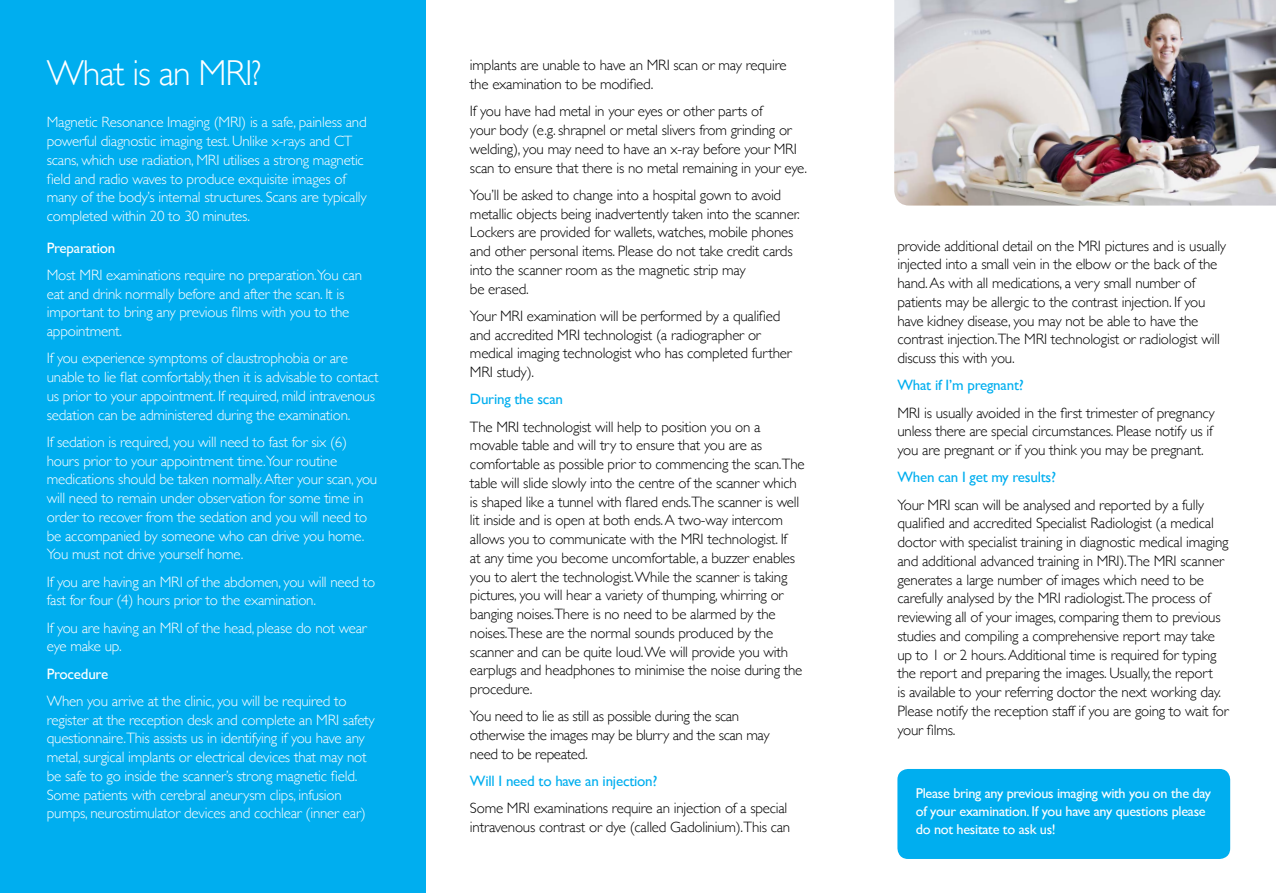
<style>
.page{position:relative;width:1276px;height:893px;background:#fff}
.page>*{position:absolute;margin:0;border:0;box-sizing:border-box;transform-origin:0 0}
.t1{font:300 36px "Gill Sans";letter-spacing:-.03em;color:#fff}
.t2{font:300 15px/18.8px "Gill Sans";letter-spacing:-.015em;color:#000}
.t3{font:300 15px/18.8px "Gill Sans";letter-spacing:-.015em;color:#fff}
.t4{font:300 15px/18.8px "Gill Sans Std";letter-spacing:-.015em;color:#fff}
.t5{font:15px "Gill Sans";letter-spacing:-.015em;color:#00aeef}
.t6{font:15px "Gill Sans";letter-spacing:-.015em;color:#fff}
.t7{font:14.25px/18px "Gill Sans";letter-spacing:-.02em;color:#fff}
</style>
<div class="page">
<div style="left:0;top:0;width:425px;height:893px;background:#00aeef"></div>
<div style="left:897px;top:769px;width:333px;height:90px;background:#00aeef;border-radius:11px"></div>
<img style="left:894px;top:0;width:382px;height:206px">
<h1 class="t1" style="left:47px;top:45px;width:216px">What is an MRI?</h1>
<p class="t2" style="left:470px;top:55px;width:318px">implants are unable to have an MRI scan or may require the examination to be modified.</p>
<p class="t2" style="left:470px;top:101px;width:339px">If you have had metal in your eyes or other parts of<br>your body (e.g. shrapnel or metal slivers from grinding or welding), you may need to have an x-ray before your MRI scan to ensure that there is no metal remaining in your eye.</p>
<p class="t2" style="left:470px;top:185px;width:331px">You’ll be asked to change into a hospital gown to avoid metallic objects being inadvertently taken into the scanner.<br>Lockers are provided for wallets, watches, mobile phones and other personal items. Please do not take credit cards into the scanner room as the magnetic strip may<br>be erased.</p>
<p class="t2" style="left:470px;top:306px;width:323px">Your MRI examination will be performed by a qualified and accredited MRI technologist (a radiographer or medical imaging technologist who has completed further MRI study).</p>
<p class="t5" style="left:470px;top:390px;width:94px">During the scan</p>
<p class="t2" style="left:470px;top:417px;width:336px">The MRI technologist will help to position you on a movable table and will try to ensure that you are as comfortable as possible prior to commencing the scan.The table will slide slowly into the centre of the scanner which is shaped like a tunnel with flared ends.The scanner is well lit inside and is open at both ends. A two-way intercom allows you to communicate with the MRI technologist. If<br>at any time you become uncomfortable, a buzzer enables you to alert the technologist. While the scanner is taking pictures, you will hear a variety of thumping, whirring or banging noises.There is no need to be alarmed by the noises.These are the normal sounds produced by the scanner and can be quite loud. We will provide you with earplugs and headphones to minimise the noise during the procedure.</p>
<p class="t2" style="left:470px;top:706px;width:301px">You need to lie as still as possible during the scan otherwise the images may be blurry and the scan may need to be repeated.</p>
<p class="t5" style="left:470px;top:772px;width:189px">Will I need to have an injection?</p>
<p class="t2" style="left:470px;top:798px;width:322px">Some MRI examinations require an injection of a special intravenous contrast or dye (called Gadolinium).This can</p>
<p class="t4" style="left:47px;top:113px;width:321px">Magnetic Resonance Imaging (MRI) is a safe, painless and powerful diagnostic imaging test. Unlike x-rays and CT scans, which use radiation, MRI utilises a strong magnetic field and radio waves to produce exquisite images of many of the body’s internal structures. Scans are typically completed within 20 to 30 minutes.</p>
<p class="t6" style="left:47px;top:239px;width:70px">Preparation</p>
<p class="t3" style="left:47px;top:265px;width:317px">Most MRI examinations require no preparation.You can eat and drink normally before and after the scan. It is important to bring any previous films with you to the appointment.</p>
<p class="t3" style="left:47px;top:348px;width:333px">If you experience symptoms of claustrophobia or are unable to lie flat comfortably, then it is advisable to contact us prior to your appointment. If required, mild intravenous sedation can be administered during the examination.</p>
<p class="t3" style="left:47px;top:432px;width:332px">If sedation is required, you will need to fast for six (6) hours prior to your appointment time.Your routine medications should be taken normally. After your scan, you will need to remain under observation for some time in order to recover from the sedation and you will need to be accompanied by someone who can drive you home.<br>You must not drive yourself home.</p>
<p class="t3" style="left:47px;top:572px;width:330px">If you are having an MRI of the abdomen, you will need to fast for four (4) hours prior to the examination.</p>
<p class="t3" style="left:47px;top:618px;width:322px">If you are having an MRI of the head, please do not wear eye make up.</p>
<p class="t6" style="left:47px;top:665px;width:63px">Procedure</p>
<p class="t3" style="left:47px;top:691px;width:329px">When you arrive at the clinic, you will be required to register at the reception desk and complete an MRI safety questionnaire.This assists us in identifying if you have any metal, surgical implants or electrical devices that may not be safe to go inside the scanner’s strong magnetic field.<br>Some patients with cerebral aneurysm clips, infusion pumps, neurostimulator devices and cochlear (inner ear)</p>
<p class="t2" style="left:897px;top:236px;width:330px">provide additional detail on the MRI pictures and is usually injected into a small vein in the elbow or the back of the hand. As with all medications, a very small number of patients may be allergic to the contrast injection. If you have kidney disease, you may not be able to have the contrast injection.The MRI technologist or radiologist will discuss this with you.</p>
<p class="t5" style="left:897px;top:376px;width:128px">What if I’m pregnant?</p>
<p class="t2" style="left:897px;top:403px;width:319px">MRI is usually avoided in the first trimester of pregnancy unless there are special circumstances. Please notify us if you are pregnant or if you think you may be pregnant.</p>
<p class="t5" style="left:897px;top:468px;width:160px">When can I get my results?</p>
<p class="t2" style="left:897px;top:495px;width:333px">Your MRI scan will be analysed and reported by a fully qualified and accredited Specialist Radiologist (a medical doctor with specialist training in diagnostic medical imaging and additional advanced training in MRI).The MRI scanner generates a large number of images which need to be carefully analysed by the MRI radiologist.The process of reviewing all of your images, comparing them to previous studies and compiling a comprehensive report may take up to 1 or 2 hours. Additional time is required for typing the report and preparing the images. Usually, the report<br>is available to your referring doctor the next working day.<br>Please notify the reception staff if you are going to wait for your films.</p>
<p class="t7" style="left:915px;top:784px;width:297px">Please bring any previous imaging with you on the day of your examination. If you have any questions please do not hesitate to ask us!</p>
</div>
